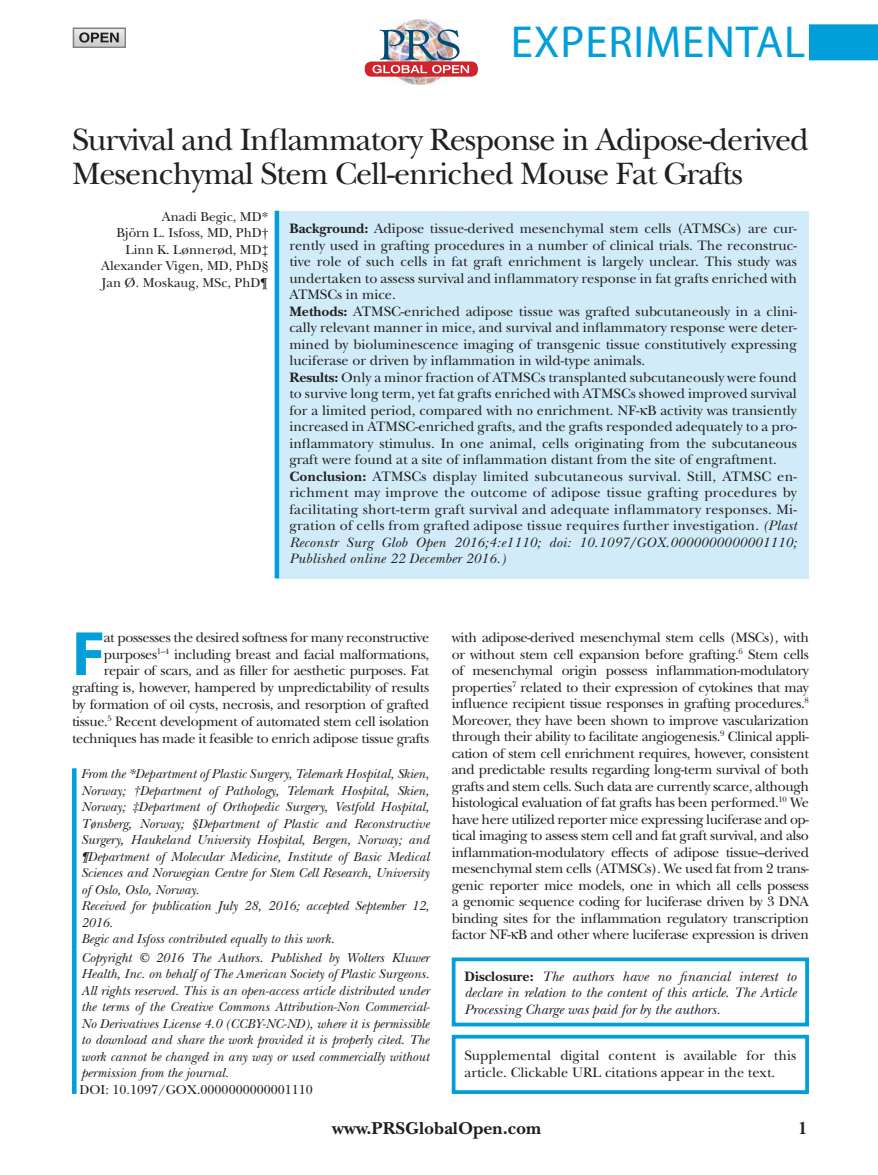
<style>
.page{position:relative;width:878px;height:1175px;background:#fff}
.page>*{position:absolute;margin:0;border:0;box-sizing:border-box;transform-origin:0 0}
.t1{font:700 63.15px "Myriad Pro";color:#009fda}
.t2{font:45px "Myriad Pro";letter-spacing:.02em;color:#009fda}
.t3{font:32.25px/34.5px "New Baskerville";letter-spacing:-.03em;color:#231f20}
.t4{font:700 18px "New Baskerville";color:#231f20}
.t5{font:14.25px/16.5px "New Baskerville";color:#231f20}
.t6{font:14.25px/16.8px "New Baskerville";letter-spacing:-.025em;color:#231f20;text-align:right}
.t7{font:italic 14.25px/16.5px "New Baskerville";color:#231f20;text-align:justify}
.t8{font:italic 13.5px/16.5px "New Baskerville";color:#231f20}
.t9{font:13.5px/16.5px "New Baskerville";color:#231f20;text-align:right}
.s1{font-weight:700}
.s2{font-family:"Gandhari Unicode"}
.s3{font-style:italic}
.s4{font-weight:700;font-style:normal}
</style>
<div class="page">
<div style="left:73px;top:28px;width:52px;height:20px;border:2px solid #808285"></div>
<svg style="left:79px;top:32px;width:40px;height:11px"></svg>
<img style="left:395px;top:20px;width:49px;height:64px">
<svg style="left:364px;top:61px;width:114px;height:16px"></svg>
<img style="left:372px;top:29px;width:97px;height:44px">
<div style="left:452px;top:957px;width:356px;height:69px;border:4px solid #009fda"></div>
<hr style="left:72px;top:768px;width:4px;height:182px;background:#009fda">
<hr style="left:72px;top:950px;width:4px;height:144px;background:#009fda">
<div style="left:277px;top:211px;width:531px;height:367px;background:#d1ecf8"></div>
<div style="left:274px;top:211px;width:5px;height:367px;background:#009fda"></div>
<div style="left:452px;top:1034px;width:356px;height:60px;border:4px solid #009fda"></div>
<div style="left:808px;top:24px;width:70px;height:36px;background:#009fda"></div>
<h2 class="t2" style="left:511px;top:14px;width:296px">EXPERIMENTAL</h2>
<h3 class="t3" style="left:72px;top:122px;width:738px">Survival and Inflammatory Response in Adipose-derived<br>Mesenchymal Stem Cell-enriched Mouse Fat Grafts</h3>
<p class="t9" style="left:101px;top:208px;width:169px">Anadi Begic, MD*<br>Björn L. Isfoss, MD, PhD†<br>Linn K. Lønnerød, MD‡<br>Alexander Vigen, MD, PhD§<br>Jan Ø. Moskaug, MSc, PhD¶</p>
<p class="t5" style="left:289px;top:220px;width:509px"><span class="s1">Background:</span> Adipose tissue-derived mesenchymal stem cells (ATMSCs) are cur&shy;rently used in grafting procedures in a number of clinical trials. The reconstruc&shy;tive role of such cells in fat graft enrichment is largely unclear. This study was undertaken to assess survival and inflammatory response in fat grafts enriched with ATMSCs in mice.<br><span class="s1">Methods:</span> ATMSC-enriched adipose tissue was grafted subcutaneously in a clini&shy;cally relevant manner in mice, and survival and inflammatory response were deter&shy;mined by bioluminescence imaging of transgenic tissue constitutively expressing luciferase or driven by inflammation in wild-type animals.<br><span class="s1">Results:</span> Only a minor fraction of ATMSCs transplanted subcutaneously were found to survive long term, yet fat grafts enriched with ATMSCs showed improved survival for a limited period, compared with no enrichment. NF-<span class="s2">κ</span>B activity was transiently increased in ATMSC-enriched grafts, and the grafts responded adequately to a pro&shy;inflammatory stimulus. In one animal, cells originating from the subcutaneous graft were found at a site of inflammation distant from the site of engraftment.<br><span class="s1">Conclusion:</span> ATMSCs display limited subcutaneous survival. Still, ATMSC en&shy;richment may improve the outcome of adipose tissue grafting procedures by facilitating short-term graft survival and adequate inflammatory responses. Mi&shy;gration of cells from grafted adipose tissue requires further investigation. <span class="s3">(Plast Reconstr Surg Glob Open 2016;4:e1110; doi: 10.1097/GOX.0000000000001110; Published online 22 December 2016.)</span></p>
<p class="t6" style="left:72px;top:629px;width:359px">at possesses the desired softness for many reconstructive purposes<sup>1–4</sup> including breast and facial malformations, repair of scars, and as filler for aesthetic purposes. Fat grafting is, however, hampered by unpredictability of results by formation of oil cysts, necrosis, and resorption of grafted tissue.<sup>5</sup> Recent development of automated stem cell isolation techniques has made it feasible to enrich adipose tissue grafts</p>
<p class="t5" style="left:451px;top:629px;width:359px;text-align:justify">with adipose-derived mesenchymal stem cells (MSCs), with or without stem cell expansion before grafting.<sup>6</sup> Stem cells of mesenchymal origin possess inflammation-modulatory properties<sup>7</sup> related to their expression of cytokines that may influence recipient tissue responses in grafting procedures.<sup>8<br></sup>Moreover, they have been shown to improve vascularization through their ability to facilitate angiogenesis.<sup>9</sup> Clinical appli&shy;cation of stem cell enrichment requires, however, consistent and predictable results regarding long-term survival of both grafts and stem cells. Such data are currently scarce, although histological evaluation of fat grafts has been performed.<sup>10</sup> We have here utilized reporter mice expressing luciferase and op&shy;tical imaging to assess stem cell and fat graft survival, and also inflammation-modulatory effects of adipose tissue–derived mesenchymal stem cells (ATMSCs). We used fat from 2 trans&shy;genic reporter mice models, one in which all cells possess a genomic sequence coding for luciferase driven by 3 DNA binding sites for the inflammation regulatory transcription factor NF-<span class="s2">κ</span>B and other where luciferase expression is driven</p>
<p class="t7" style="left:464px;top:968px;width:333px"><span class="s4">Disclosure:</span> The authors have no financial interest to declare in relation to the content of this article. The Article Processing Charge was paid for by the authors.</p>
<h1 class="t1" style="left:72px;top:612px;width:35px">F</h1>
<p class="t8" style="left:81px;top:765px;width:350px">From the *Department of Plastic Surgery, Telemark Hospital, Skien, Norway; †Department of Pathology, Telemark Hospital, Skien, Norway; ‡Department of Orthopedic Surgery, Vestfold Hospital, Tønsberg, Norway; §Department of Plastic and Reconstructive Surgery, Haukeland University Hospital, Bergen, Norway; and ¶Department of Molecular Medicine, Institute of Basic Medical Sciences and Norwegian Centre for Stem Cell Research, University of Oslo, Oslo, Norway.<br>Received for publication July 28, 2016; accepted September 12, 2016.<br>Begic and Isfoss contributed equally to this work.</p>
<p class="t8" style="left:81px;top:949px;width:350px;text-align:justify">Copyright © 2016 The Authors. Published by Wolters Kluwer Health, Inc. on behalf of The American Society of Plastic Surgeons.<br>All rights reserved. This is an open-access article distributed under the terms of the Creative Commons Attribution-Non Commercial-No Derivatives License 4.0 (CCBY-NC-ND), where it is permissible to download and share the work provided it is properly cited. The work cannot be changed in any way or used commercially without permission from the journal.</p>
<p class="t9" style="left:80px;top:1081px;width:235px">DOI: 10.1097/GOX.0000000000001110</p>
<p class="t5" style="left:464px;top:1047px;width:333px">Supplemental digital content is available for this article. Clickable URL citations appear in the text.</p>
<p class="t4" style="left:332px;top:1118px;width:210px">www.PRSGlobalOpen.com</p>
<p class="t4" style="left:798px;top:1118px;width:11px">1</p>
</div>
